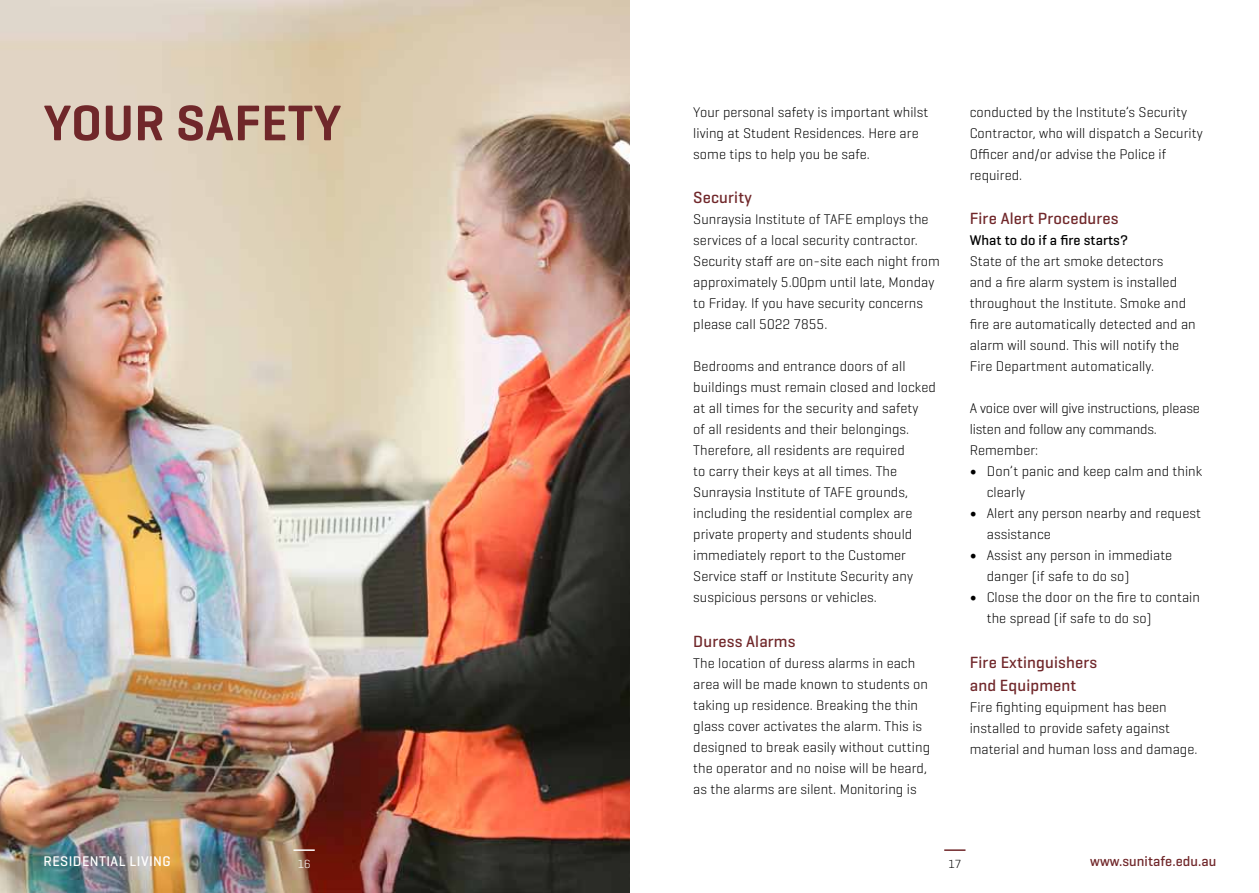
<style>
.page{position:relative;width:1259px;height:893px;background:#fff}
.page>*{position:absolute;margin:0;border:0;box-sizing:border-box;transform-origin:0 0}
.t1{font:600 51px "Geogrotesque";letter-spacing:.01em;color:#70272a}
.t2{font:500 16.5px/23.2px "Geogrotesque";letter-spacing:.01em;color:#70272a}
.t3{font:300 14.25px/21px "Geogrotesque";letter-spacing:.005em;color:#000}
.t4{font:500 14.25px "Geogrotesque";letter-spacing:.005em;color:#000}
.t5{font:500 14.25px "Geogrotesque";letter-spacing:.005em;color:#70272a}
.t6{font:500 14.25px "Geogrotesque";letter-spacing:.03em;color:#fff}
.t7{font:300 12px "Geogrotesque";color:#fff}
.t8{font:300 12px "Geogrotesque";color:#000}
.s1{font-family:"Minion Pro";font-weight:400;font-size:18px}
</style>
<div class="page">
<img style="left:0;top:0;width:629px;height:893px">
<hr style="left:944px;top:849px;width:21px;height:2px;background:#70272a">
<hr style="left:293px;top:849px;width:22px;height:2px;background:#fff">
<h1 class="t1" style="left:44px;top:91px;width:299px">YOUR SAFETY</h1>
<p class="t3" style="left:693px;top:101px;width:237px">Your personal safety is important whilst living at Student Residences. Here are some tips to help you be safe.</p>
<p class="t2" style="left:693px;top:186px;width:60px">Security</p>
<p class="t3" style="left:693px;top:208px;width:248px">Sunraysia Institute of TAFE employs the services of a local security contractor.<br>Security staff are on-site each night from approximately 5.00pm until late, Monday to Friday. If you have security concerns please call 5022 7855.</p>
<p class="t3" style="left:693px;top:355px;width:244px">Bedrooms and entrance doors of all buildings must remain closed and locked at all times for the security and safety<br>of all residents and their belongings.<br>Therefore, all residents are required<br>to carry their keys at all times. The Sunraysia Institute of TAFE grounds, including the residential complex are private property and students should immediately report to the Customer Service staff or Institute Security any suspicious persons or vehicles.</p>
<p class="t2" style="left:693px;top:629px;width:104px">Duress Alarms</p>
<p class="t3" style="left:693px;top:652px;width:238px">The location of duress alarms in each area will be made known to students on taking up residence. Breaking the thin glass cover activates the alarm. This is designed to break easily without cutting the operator and no noise will be heard, as the alarms are silent. Monitoring is</p>
<p class="t3" style="left:969px;top:101px;width:234px">conducted by the Institute’s Security<br>Contractor, who will dispatch a Security<br>Officer and/or advise the Police if required.</p>
<p class="t2" style="left:969px;top:207px;width:150px">Fire Alert Procedures</p>
<p class="t4" style="left:969px;top:232px;width:160px">What to do if a fire starts?</p>
<p class="t3" style="left:969px;top:250px;width:227px">State of the art smoke detectors<br>and a fire alarm system is installed throughout the Institute. Smoke and fire are automatically detected and an alarm will sound. This will notify the Fire Department automatically.</p>
<p class="t3" style="left:969px;top:397px;width:231px">A voice over will give instructions, please listen and follow any commands.<br>Remember:</p>
<p class="t3" style="left:986px;top:460px;width:217px;text-indent:-17px"><span class="s1">•</span> Don’t panic and keep calm and think clearly</p>
<p class="t3" style="left:986px;top:502px;width:216px;text-indent:-17px"><span class="s1">•</span> Alert any person nearby and request assistance</p>
<p class="t3" style="left:986px;top:544px;width:187px;text-indent:-17px"><span class="s1">•</span> Assist any person in immediate danger (if safe to do so)</p>
<p class="t3" style="left:986px;top:586px;width:215px;text-indent:-17px"><span class="s1">•</span> Close the door on the fire to contain the spread (if safe to do so)</p>
<p class="t2" style="left:969px;top:650px;width:129px">Fire Extinguishers and Equipment</p>
<p class="t3" style="left:969px;top:696px;width:229px">Fire fighting equipment has been installed to provide safety against material and human loss and damage.</p>
<p class="t6" style="left:44px;top:853px;width:129px">RESIDENTIAL LIVING</p>
<p class="t7" style="left:298px;top:857px;width:14px">16</p>
<p class="t8" style="left:948px;top:857px;width:14px">17</p>
<p class="t5" style="left:1090px;top:853px;width:128px">www.sunitafe.edu.au</p>
</div>
